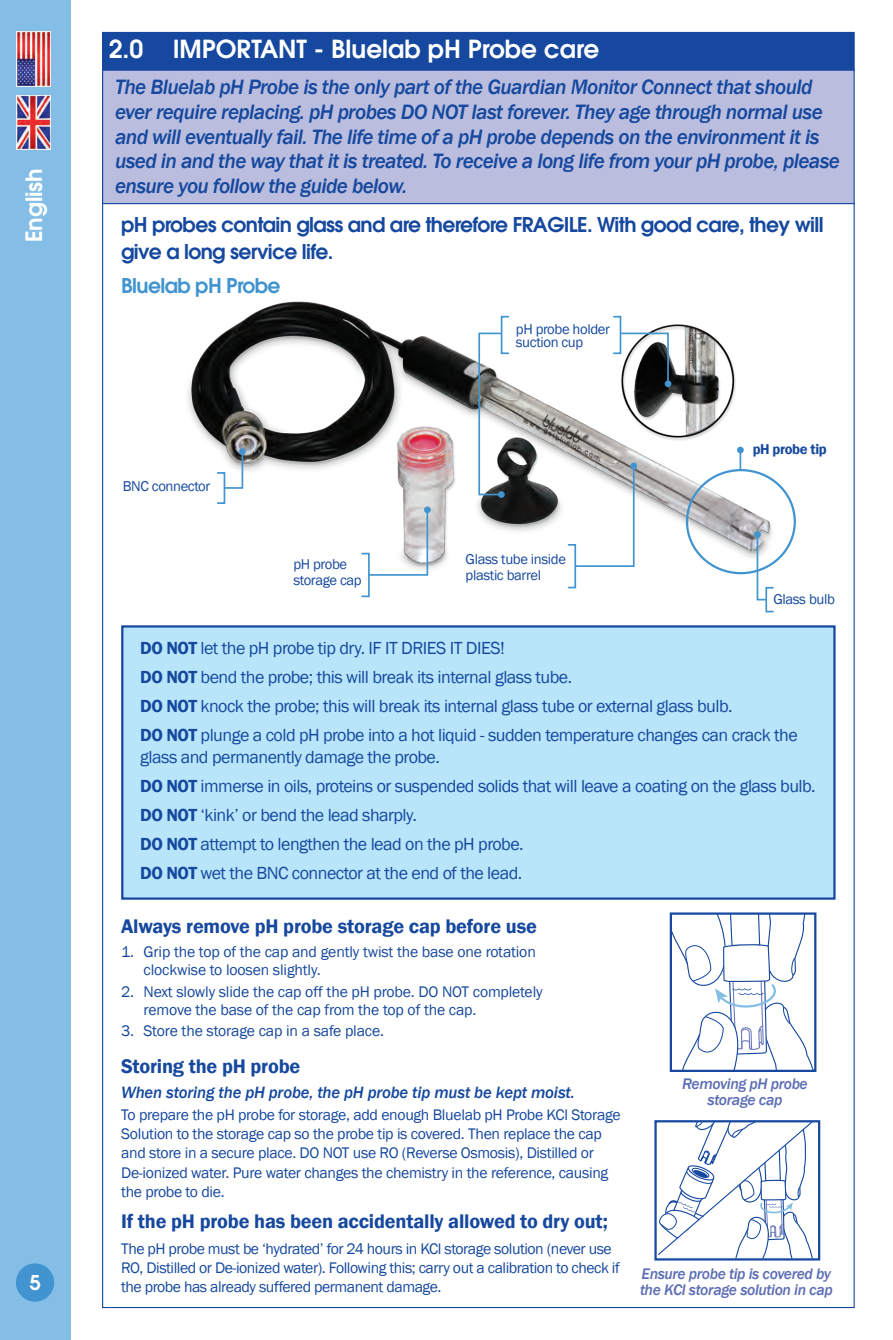
<style>
.page{position:relative;width:893px;height:1340px;background:#fff}
.page>*{position:absolute;margin:0;border:0;box-sizing:border-box;transform-origin:0 0}
.t1{font:600 24.75px "ITC Avant Garde Pro";color:#fff}
.t2{font:600 22.5px "ITC Avant Garde Pro";color:#fff}
.t3{font:italic 500 21.38px/24.8px "Franklin Gothic";letter-spacing:-.03em;color:#15489e}
.Heading_02{font:600 20.25px/27px "ITC Avant Garde Pro";letter-spacing:-.03em;color:#15489e}
.Heading_05{font:600 20.25px "Franklin Gothic";letter-spacing:-.01em;color:#15489e}
.Table_H02{font:600 20.25px "Franklin Gothic";letter-spacing:-.01em;color:#15489e}
.Heading_02-2{font:600 20.25px "ITC Avant Garde Pro";letter-spacing:-.03em;color:#4194d0}
.t4{font:600 20.25px "ITC Avant Garde Pro";color:#fff}
.Body_Text{font:18px/22.5px "Franklin Gothic";letter-spacing:-.03em;color:#15489e}
.Table_Body{font:italic 500 16.88px "Franklin Gothic";letter-spacing:-.01em;color:#15489e}
.Body_Text-2{font:15.75px/19.1px "Franklin Gothic";letter-spacing:-.02em;color:#15489e}
.Body_Number_2{font:15.75px/18px "Franklin Gothic";letter-spacing:-.01em;color:#15489e}
.t5{font:italic 500 15.75px/15.8px "Franklin Gothic";letter-spacing:-.025em;color:#5c6eb4;text-align:center}
.Caption_right_align{font:14.62px/15.8px "Franklin Gothic";letter-spacing:-.025em;color:#15489e}
.t6{font:600 14.62px "Franklin Gothic";letter-spacing:-.025em;color:#15489e}
.s1{font-weight:600}
</style>
<div class="page">
<div style="left:0;top:0;width:70px;height:1339px;background:#84bee7"></div>
<img style="left:16px;top:32px;width:35px;height:54px">
<img style="left:16px;top:96px;width:35px;height:54px">
<div style="left:16px;top:1263px;width:38px;height:38px;background:#4194d0;border-radius:50%"></div>
<div style="left:103px;top:32px;width:751px;height:38px;background:#15489e"></div>
<div style="left:103px;top:70px;width:751px;height:134px;background:#babdde"></div>
<hr style="left:103px;top:70px;width:751px;height:1px;background:#15489e">
<hr style="left:103px;top:203px;width:751px;height:1px;background:#15489e">
<img style="left:188px;top:301px;width:598px;height:277px">
<svg style="left:620px;top:332px;width:50px;height:53px"></svg>
<div style="left:665px;top:380px;width:6px;height:7px;background:#4194d0;border-radius:50%"></div>
<div style="left:613px;top:316px;width:8px;height:38px;border:2px solid #4194d0"></div>
<div style="left:478px;top:332px;width:24px;height:163px;border:2px solid #4194d0"></div>
<div style="left:498px;top:491px;width:7px;height:7px;background:#4194d0;border-radius:50%"></div>
<svg style="left:367px;top:508px;width:62px;height:68px"></svg>
<div style="left:424px;top:506px;width:7px;height:7px;background:#4194d0;border-radius:50%"></div>
<div style="left:361px;top:552px;width:9px;height:45px;border:2px solid #4194d0"></div>
<div style="left:686px;top:469px;width:110px;height:105px;border:2px solid #4194d0;border-radius:50%"></div>
<svg style="left:574px;top:464px;width:61px;height:104px"></svg>
<div style="left:630px;top:462px;width:7px;height:7px;background:#4194d0;border-radius:50%"></div>
<div style="left:568px;top:544px;width:8px;height:44px;border:2px solid #4194d0"></div>
<svg style="left:740px;top:453px;width:1px;height:15px"></svg>
<div style="left:737px;top:446px;width:7px;height:7px;background:#4194d0;border-radius:50%"></div>
<svg style="left:756px;top:533px;width:12px;height:68px"></svg>
<div style="left:754px;top:531px;width:7px;height:7px;background:#4194d0;border-radius:50%"></div>
<div style="left:765px;top:587px;width:9px;height:25px;border:2px solid #4194d0"></div>
<div style="left:121px;top:625px;width:715px;height:274px;background:#b9e5fa;border:2px solid #15489e"></div>
<svg style="left:223px;top:450px;width:21px;height:39px"></svg>
<div style="left:239px;top:448px;width:7px;height:7px;background:#4194d0;border-radius:50%"></div>
<div style="left:217px;top:472px;width:8px;height:32px;border:2px solid #4194d0"></div>
<svg style="left:673px;top:915px;width:140px;height:153px"></svg>
<div style="left:670px;top:912px;width:146px;height:159px;border:2px solid #15489e"></div>
<div style="left:654px;top:1120px;width:166px;height:140px;border:2px solid #15489e"></div>
<svg style="left:657px;top:1120px;width:157px;height:138px"></svg>
<p class="t2" style="left:19px;top:242px;width:76px;rotate:-90deg">English</p>
<p class="t4" style="left:29px;top:1268px;width:13px">5</p>
<p class="t1" style="left:109px;top:32px;width:492px">2.0 IMPORTANT - Bluelab pH Probe care</p>
<p class="t3" style="left:115px;top:75px;width:726px">The Bluelab pH Probe is the only part of the Guardian Monitor Connect that should ever require replacing. pH probes DO NOT last forever. They age through normal use and will eventually fail. The life time of a pH probe depends on the environment it is used in and the way that it is treated. To receive a long life from your pH probe, please ensure you follow the guide below.</p>
<p class="Heading_02" style="left:121px;top:211px;width:704px">pH probes contain glass and are therefore FRAGILE. With good care, they will give a long service life.</p>
<p class="Heading_02-2" style="left:121px;top:272px;width:161px">Bluelab pH Probe</p>
<p class="Caption_right_align" style="left:123px;top:479px;width:89px">BNC connector</p>
<p class="Caption_right_align" style="left:293px;top:557px;width:70px">pH probe storage cap</p>
<p class="Caption_right_align" style="left:516px;top:322px;width:96px;line-height:13.5px">pH probe holder suction cup</p>
<p class="Caption_right_align" style="left:466px;top:551px;width:102px">Glass tube inside plastic barrel</p>
<p class="t6" style="left:753px;top:440px;width:76px">pH probe tip</p>
<p class="Caption_right_align" style="left:773px;top:591px;width:63px">Glass bulb</p>
<p class="Body_Text" style="left:140px;top:637px;width:366px"><span class="s1">DO NOT</span> let the pH probe tip dry. IF IT DRIES IT DIES!</p>
<p class="Body_Text" style="left:140px;top:666px;width:433px"><span class="s1">DO NOT</span> bend the probe; this will break its internal glass tube.</p>
<p class="Body_Text" style="left:140px;top:694px;width:594px"><span class="s1">DO NOT</span> knock the probe; this will break its internal glass tube or external glass bulb.</p>
<p class="Body_Text" style="left:140px;top:723px;width:659px"><span class="s1">DO NOT</span> plunge a cold pH probe into a hot liquid - sudden temperature changes can crack the glass and permanently damage the probe.</p>
<p class="Body_Text" style="left:140px;top:775px;width:677px"><span class="s1">DO NOT</span> immerse in oils, proteins or suspended solids that will leave a coating on the glass bulb.</p>
<p class="Body_Text" style="left:140px;top:804px;width:278px"><span class="s1">DO NOT</span> ‘kink’ or bend the lead sharply.</p>
<p class="Body_Text" style="left:140px;top:832px;width:385px"><span class="s1">DO NOT</span> attempt to lengthen the lead on the pH probe.</p>
<p class="Body_Text" style="left:140px;top:861px;width:384px"><span class="s1">DO NOT</span> wet the BNC connector at the end of the lead.</p>
<p class="Heading_05" style="left:121px;top:913px;width:417px">Always remove pH probe storage cap before use</p>
<p class="Body_Number_2" style="left:144px;top:943px;width:394px;text-indent:-22px">1. Grip the top of the cap and gently twist the base one rotation clockwise to loosen slightly.</p>
<p class="Body_Number_2" style="left:144px;top:982px;width:401px;text-indent:-22px">2. Next slowly slide the cap off the pH probe. DO NOT completely remove the base of the cap from the top of the cap.</p>
<p class="Body_Number_2" style="left:121px;top:1021px;width:264px">3. Store the storage cap in a safe place.</p>
<p class="Heading_05" style="left:121px;top:1054px;width:181px">Storing the pH probe</p>
<p class="Table_Body" style="left:121px;top:1081px;width:455px">When storing the pH probe, the pH probe tip must be kept moist.</p>
<p class="Body_Text-2" style="left:121px;top:1105px;width:501px">To prepare the pH probe for storage, add enough Bluelab pH Probe KCl Storage Solution to the storage cap so the probe tip is covered. Then replace the cap and store in a secure place. DO NOT use RO (Reverse Osmosis), Distilled or De-ionized water. Pure water changes the chemistry in the reference, causing the probe to die.</p>
<p class="Table_H02" style="left:121px;top:1209px;width:488px">If the pH probe has been accidentally allowed to dry out;</p>
<p class="Body_Text-2" style="left:121px;top:1239px;width:500px">The pH probe must be ‘hydrated’ for 24 hours in KCl storage solution (never use<br>RO, Distilled or De-ionized water). Following this; carry out a calibration to check if the probe has already suffered permanent damage.</p>
<p class="t5" style="left:682px;top:1076px;width:127px">Removing pH probe storage cap</p>
<p class="t5" style="left:640px;top:1265px;width:194px;text-align:left">Ensure probe tip is covered by the KCl storage solution in cap</p>
</div>
